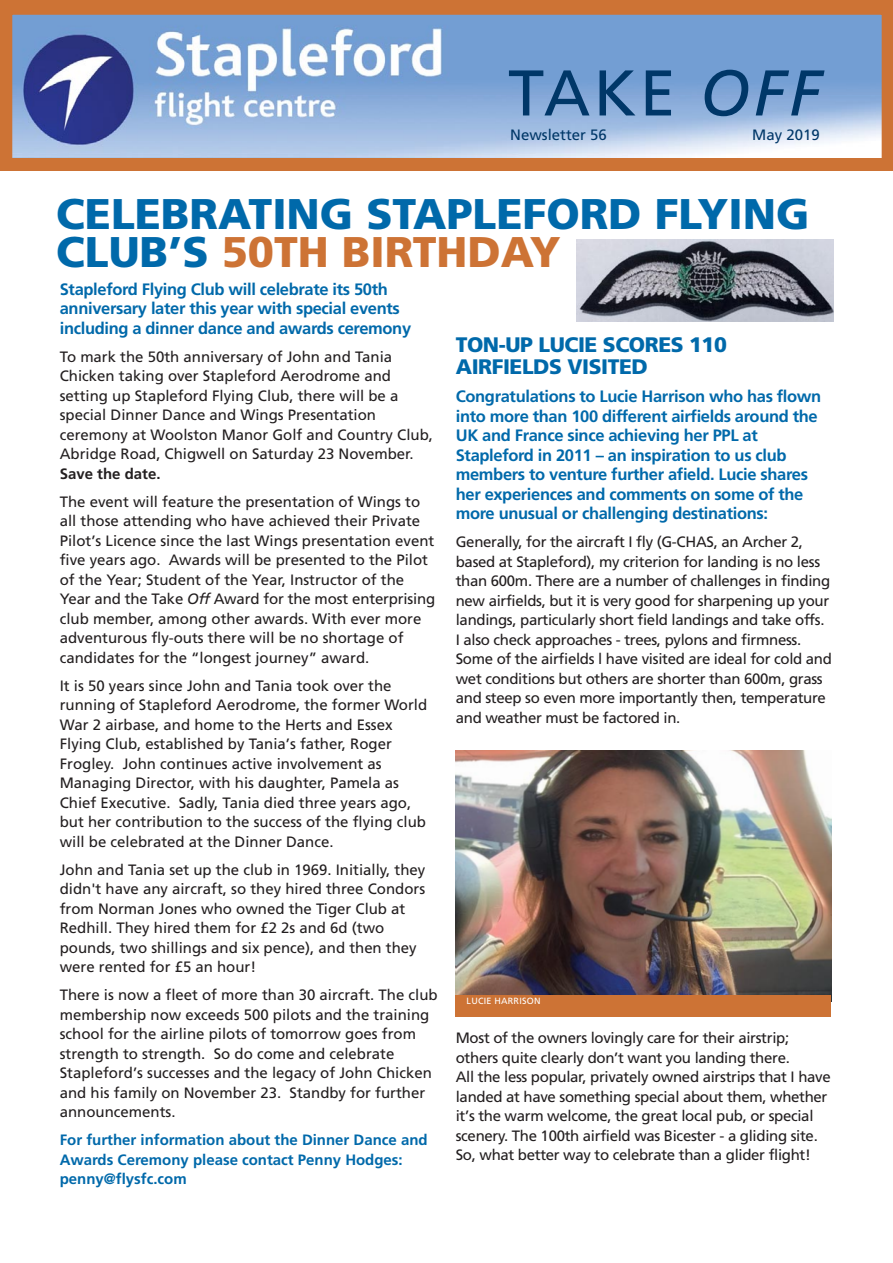
<style>
.page{position:relative;width:893px;height:1263px;background:#fff}
.page>*{position:absolute;margin:0;border:0;box-sizing:border-box;transform-origin:0 0}
.t1{font:64.5px "Frutiger";color:#003768}
.t2{font:900 42.9px/38.5px "Frutiger";color:#0069aa}
.t3{font:900 21px/22px "Frutiger";letter-spacing:-.02em;color:#0069aa}
.t4{font:700 16.5px/19.5px "Frutiger";letter-spacing:-.02em;color:#0069aa}
.t5{font:15px/19.5px "Frutiger";color:#231f20}
.t6{font:15px/19.5px "Frutiger";letter-spacing:-.02em;color:#231f20}
.t7{font:700 15px/19.5px "Frutiger";color:#0069aa}
.t8{font:15px "Frutiger";color:#003768}
.t9{font:700 15px "Frutiger";color:#231f20}
.t10{font:9px "Frutiger";letter-spacing:.025em;color:#fff}
.s1{font-style:italic}
.s2{color:#cd7335}
</style>
<div class="page">
<img style="left:13px;top:16px;width:867px;height:141px">
<div style="left:0;top:3px;width:893px;height:167px;border:12px solid #cd7335"></div>
<img style="left:456px;top:750px;width:375px;height:245px">
<div style="left:455px;top:995px;width:376px;height:21px;background:#cd7335"></div>
<img style="left:577px;top:240px;width:257px;height:82px">
<h1 class="t1" style="left:508px;top:67px;width:314px">TAKE <span class="s1">OFF</span></h1>
<p class="t8" style="left:510px;top:129px;width:98px">Newsletter 56</p>
<p class="t8" style="left:752px;top:129px;width:69px">May 2019</p>
<h2 class="t2" style="left:56px;top:198px;width:755px">CELEBRATING STAPLEFORD FLYING<br>CLUB’S <span class="s2">50TH BIRTHDAY</span></h2>
<p class="t4" style="left:60px;top:281px;width:353px">Stapleford Flying Club will celebrate its 50th anniversary later this year with special events including a dinner dance and awards ceremony</p>
<p class="t5" style="left:60px;top:348px;width:375px">To mark the 50th anniversary of John and Tania Chicken taking over Stapleford Aerodrome and setting up Stapleford Flying Club, there will be a special Dinner Dance and Wings Presentation ceremony at Woolston Manor Golf and Country Club, Abridge Road, Chigwell on Saturday 23 November.</p>
<p class="t9" style="left:60px;top:468px;width:102px">Save the date.</p>
<p class="t5" style="left:60px;top:493px;width:377px">The event will feature the presentation of Wings to all those attending who have achieved their Private Pilot’s Licence since the last Wings presentation event five years ago. Awards will be presented to the Pilot of the Year; Student of the Year, Instructor of the Year and the Take <span class="s1">Off</span> Award for the most enterprising club member, among other awards. With ever more adventurous fly-outs there will be no shortage of candidates for the “longest journey” award.</p>
<p class="t5" style="left:60px;top:677px;width:369px">It is 50 years since John and Tania took over the running of Stapleford Aerodrome, the former World War 2 airbase, and home to the Herts and Essex Flying Club, established by Tania’s father, Roger Frogley. John continues active involvement as Managing Director, with his daughter, Pamela as Chief Executive. Sadly, Tania died three years ago, but her contribution to the success of the flying club will be celebrated at the Dinner Dance.</p>
<p class="t5" style="left:60px;top:861px;width:367px">John and Tania set up the club in 1969. Initially, they didn't have any aircraft, so they hired three Condors from Norman Jones who owned the Tiger Club at Redhill. They hired them for £2 2s and 6d (two pounds, two shillings and six pence), and then they were rented for £5 an hour!</p>
<p class="t5" style="left:60px;top:986px;width:379px">There is now a fleet of more than 30 aircraft. The club membership now exceeds 500 pilots and the training school for the airline pilots of tomorrow goes from strength to strength. So do come and celebrate Stapleford’s successes and the legacy of John Chicken and his family on November 23. Standby for further announcements.</p>
<p class="t7" style="left:60px;top:1132px;width:369px">For further information about the Dinner Dance and<br>Awards Ceremony please contact Penny Hodges: penny@flysfc.com</p>
<h3 class="t3" style="left:456px;top:335px;width:273px">TON-UP LUCIE SCORES 110<br>AIRFIELDS VISITED</h3>
<p class="t4" style="left:456px;top:388px;width:367px">Congratulations to Lucie Harrison who has flown into more than 100 different airfields around the UK and France since achieving her PPL at Stapleford in 2011 – an inspiration to us club members to venture further afield. Lucie shares her experiences and comments on some of the more unusual or challenging destinations:</p>
<p class="t6" style="left:456px;top:533px;width:378px">Generally, for the aircraft I fly (G-CHAS, an Archer 2, based at Stapleford), my criterion for landing is no less than 600m. There are a number of challenges in finding new airfields, but it is very good for sharpening up your landings, particularly short field landings and take offs.<br>I also check approaches - trees, pylons and firmness.<br>Some of the airfields l have visited are ideal for cold and wet conditions but others are shorter than 600m, grass and steep so even more importantly then, temperature and weather must be factored in.</p>
<p class="t10" style="left:467px;top:998px;width:75px">LUCIE HARRISON</p>
<p class="t6" style="left:456px;top:1029px;width:376px">Most of the owners lovingly care for their airstrip; others quite clearly don’t want you landing there.<br>All the less popular, privately owned airstrips that I have landed at have something special about them, whether it’s the warm welcome, the great local pub, or special scenery. The 100th airfield was Bicester - a gliding site.<br>So, what better way to celebrate than a glider flight!</p>
</div>
